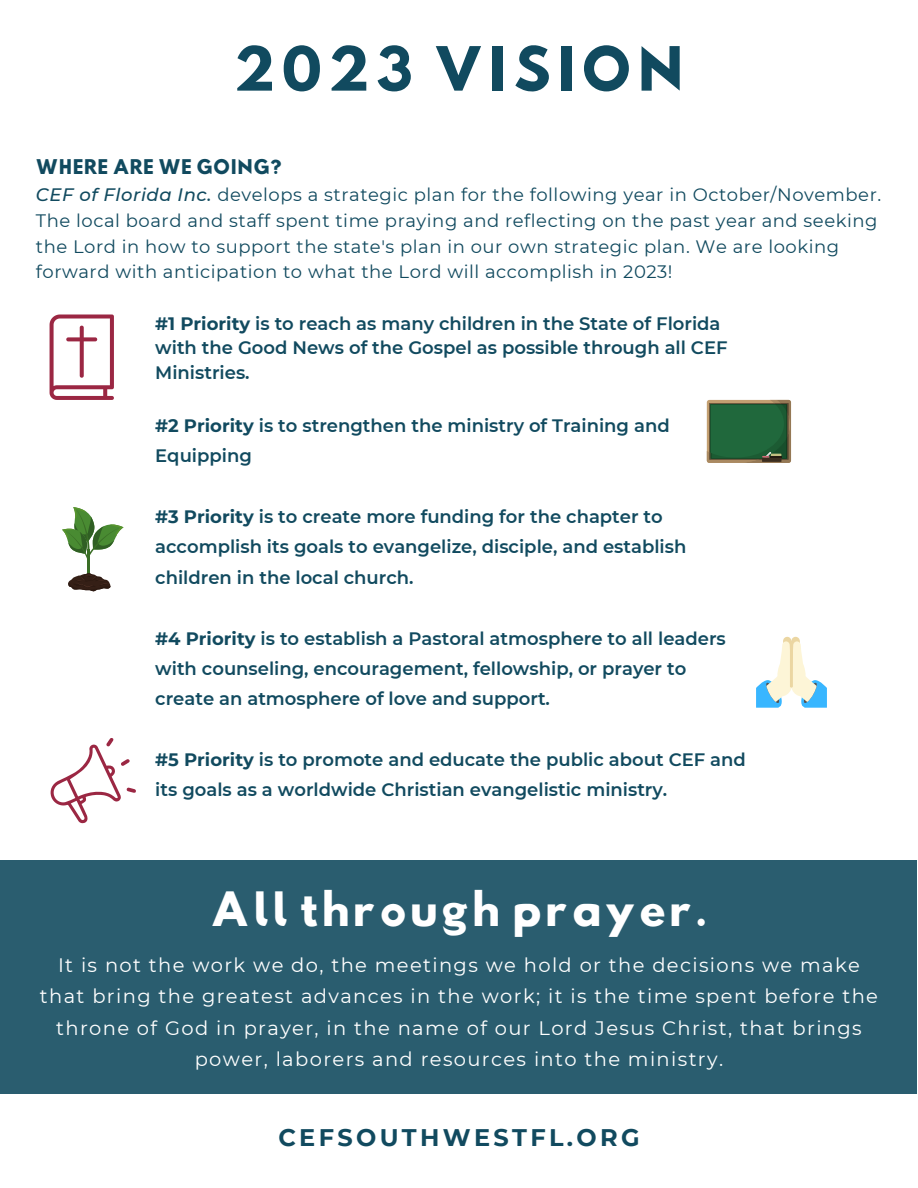
<style>
.page{position:relative;width:918px;height:1188px;background:#fff}
.page>*{position:absolute;margin:0;border:0;box-sizing:border-box;transform-origin:0 0}
.t1{font:54px "Hussar Bd";letter-spacing:.1em;color:#114a5f}
.t2{font:42px "Hussar Bd";letter-spacing:.05em;color:#fff}
.t3{font:700 24px "Montserrat";letter-spacing:.14em;color:#114a5f}
.t4{font:19.5px/31.5px "Montserrat";letter-spacing:.07em;color:#fff;text-align:center}
.t5{font:600 18px/30.3px "Montserrat";color:#114a5f}
.t6{font:18px/25.8px "Montserrat";letter-spacing:.03em;color:#114a5f}
.t7{font:18px "Hussar Bd";letter-spacing:.03em;color:#114a5f}
.s1{font-weight:500;font-style:italic}
.s2{font-weight:700}
</style>
<div class="page">
<div style="left:0;top:860px;width:916px;height:234px;background:#2a5d6f"></div>
<svg style="left:756px;top:637px;width:71px;height:71px"></svg>
<hr style="left:790px;top:641px;width:3px;height:47px;background:#ebd6a2">
<svg style="left:62px;top:507px;width:62px;height:52px"></svg>
<hr style="left:87px;top:549px;width:3px;height:36px;background:#3a6e26">
<svg style="left:68px;top:573px;width:43px;height:19px"></svg>
<svg style="left:707px;top:400px;width:84px;height:63px;background:#37683f"></svg>
<svg style="left:50px;top:315px;width:64px;height:85px"></svg>
<svg style="left:50px;top:738px;width:86px;height:85px"></svg>
<h1 class="t1" style="left:234px;top:42px;width:451px">2023 VISION</h1>
<p class="t7" style="left:36px;top:158px;width:248px">WHERE ARE WE GOING?</p>
<p class="t6" style="left:36px;top:182px;width:847px"><span class="s1">CEF of Florida Inc.</span> develops a strategic plan for the following year in October/November.<br>The local board and staff spent time praying and reflecting on the past year and seeking the Lord in how to support the state's plan in our own strategic plan. We are looking forward with anticipation to what the Lord will accomplish in 2023!</p>
<p class="t5" style="left:155px;top:311px;width:574px;line-height:24.8px"><span class="s2">#1 Priority</span> is to reach as many children in the State of Florida with the Good News of the Gospel as possible through all CEF<br>Ministries.</p>
<p class="t5" style="left:155px;top:410px;width:516px"><span class="s2">#2 Priority</span> is to strengthen the ministry of Training and<br>Equipping</p>
<p class="t5" style="left:155px;top:501px;width:533px"><span class="s2">#3 Priority</span> is to create more funding for the chapter to accomplish its goals to evangelize, disciple, and establish children in the local church.</p>
<p class="t5" style="left:155px;top:623px;width:572px"><span class="s2">#4 Priority</span> is to establish a Pastoral atmosphere to all leaders with counseling, encouragement, fellowship, or prayer to create an atmosphere of love and support.</p>
<p class="t5" style="left:155px;top:744px;width:592px"><span class="s2">#5 Priority</span> is to promote and educate the public about CEF and its goals as a worldwide Christian evangelistic ministry.</p>
<h2 class="t2" style="left:211px;top:889px;width:498px">All through prayer.</h2>
<p class="t4" style="left:40px;top:949px;width:840px">It is not the work we do, the meetings we hold or the decisions we make that bring the greatest advances in the work; it is the time spent before the throne of God in prayer, in the name of our Lord Jesus Christ, that brings power, laborers and resources into the ministry.</p>
<h3 class="t3" style="left:278px;top:1123px;width:363px">CEFSOUTHWESTFL.ORG</h3>
</div>
